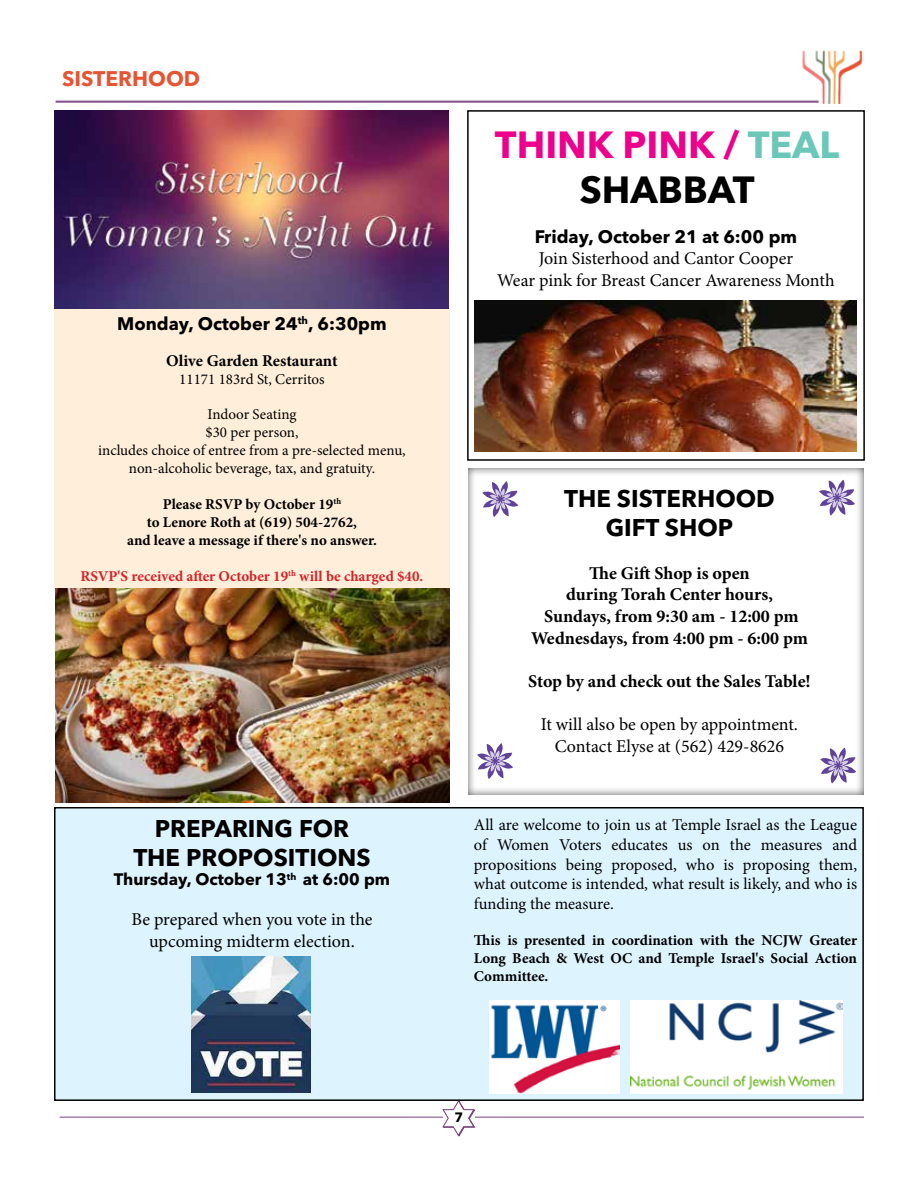
<style>
.page{position:relative;width:918px;height:1188px;background:#fff}
.page>*{position:absolute;margin:0;border:0;box-sizing:border-box;transform-origin:0 0}
.t1{font:700 37.5px/45px "Avenir Next LT Pro";color:#ec008c;text-align:center}
.t2{font:700 24px/28.8px "Avenir Next LT Pro";color:#000;text-align:center}
.t3{font:700 21px "Avenir Next LT Pro";color:#e55534}
.t4{font:18px/21.6px "Minion Pro";color:#000;text-align:center}
.t5{font:700 18px/21.6px "Minion Pro";color:#000;text-align:center}
.t6{font:700 18px "Avenir Next LT Pro";color:#000}
.t7{font:16.5px/19.8px "Minion Pro";letter-spacing:-.005em;color:#000;text-align:justify}
.t8{font:700 16.5px "Avenir Next LT Pro";color:#000}
.t9{font:700 16.5px "Minion Pro";letter-spacing:-.005em;color:#000}
.t10{font:700 15px/18px "Minion Pro";color:#000;text-align:center}
.t11{font:15px/18px "Minion Pro";color:#000;text-align:center}
.t12{font:700 15px "Minion Pro";color:#d2232a}
.t13{font:700 13.5px "Avenir Next LT Pro";color:#000}
.s1{color:#6bc7b8}
.s2{color:#000}
</style>
<div class="page">
<svg style="left:443px;top:1101px;width:32px;height:36px"></svg>
<hr style="left:475px;top:1117px;width:389px;height:1px;background:#79457f">
<hr style="left:60px;top:1117px;width:383px;height:1px;background:#79457f">
<img style="left:55px;top:50px;width:809px;height:54px">
<div style="left:55px;top:808px;width:808px;height:292px;background:#ddf4ff"></div>
<div style="left:54px;top:807px;width:810px;height:294px;border:2px solid #000"></div>
<div style="left:467px;top:466px;width:399px;height:330px;background:#000;opacity:.75"></div>
<svg style="left:482px;top:481px;width:36px;height:36px"></svg>
<svg style="left:819px;top:480px;width:36px;height:36px"></svg>
<svg style="left:477px;top:743px;width:36px;height:36px"></svg>
<svg style="left:820px;top:748px;width:36px;height:35px"></svg>
<div style="left:54px;top:309px;width:396px;height:280px;background:#ffeed9"></div>
<img style="left:54px;top:110px;width:395px;height:199px">
<img style="left:55px;top:589px;width:395px;height:214px">
<div style="left:467px;top:110px;width:398px;height:351px;border:2px solid #000"></div>
<img style="left:191px;top:956px;width:119px;height:136px">
<img style="left:475px;top:300px;width:381px;height:151px">
<img style="left:490px;top:1001px;width:130px;height:93px">
<img style="left:631px;top:1000px;width:211px;height:94px">
<p class="t3" style="left:62px;top:66px;width:140px">SISTERHOOD</p>
<p class="t6" style="left:117px;top:313px;width:271px">Monday, October 24<sup>th</sup>, 6:30pm</p>
<p class="t9" style="left:166px;top:350px;width:173px">Olive Garden Restaurant</p>
<p class="t11" style="left:179px;top:371px;width:147px">11171 183rd St, Cerritos</p>
<p class="t11" style="left:98px;top:405px;width:309px">Indoor Seating<br>$30 per person,<br>includes choice of entree from a pre-selected menu, non-alcoholic beverage, tax, and gratuity.</p>
<p class="t10" style="left:127px;top:495px;width:251px">Please RSVP by October 19<sup>th<br></sup>to Lenore Roth at (619) 504-2762,<br>and leave a message if there's no answer.</p>
<p class="t12" style="left:81px;top:565px;width:344px">RSVP'S received after October 19<sup>th</sup> will be charged $40.</p>
<h2 class="t2" style="left:133px;top:814px;width:239px">PREPARING FOR<br>THE PROPOSITIONS</h2>
<p class="t8" style="left:114px;top:870px;width:278px">Thursday, October 13<sup>th</sup> at 6:00 pm</p>
<p class="t4" style="left:131px;top:909px;width:243px">Be prepared when you vote in the upcoming midterm election.</p>
<h1 class="t1" style="left:495px;top:122px;width:346px">THINK PINK / <span class="s1">TEAL<br></span><span class="s2">SHABBAT</span></h1>
<p class="t6" style="left:535px;top:225px;width:264px">Friday, October 21 at 6:00 pm</p>
<p class="t4" style="left:497px;top:248px;width:339px">Join Sisterhood and Cantor Cooper<br>Wear pink for Breast Cancer Awareness Month</p>
<h2 class="t2" style="left:564px;top:484px;width:212px">THE SISTERHOOD<br>GIFT SHOP</h2>
<p class="t5" style="left:531px;top:562px;width:278px">The Gift Shop is open<br>during Torah Center hours,<br>Sundays, from 9:30 am - 12:00 pm<br>Wednesdays, from 4:00 pm - 6:00 pm</p>
<p class="t5" style="left:528px;top:670px;width:284px">Stop by and check out the Sales Table!</p>
<p class="t4" style="left:541px;top:714px;width:259px">It will also be open by appointment.<br>Contact Elyse at (562) 429-8626</p>
<p class="t7" style="left:474px;top:815px;width:385px">All are welcome to join us at Temple Israel as the League of Women Voters educates us on the measures and propositions being proposed, who is proposing them, what outcome is intended, what result is likely, and who is funding the measure.</p>
<p class="t10" style="left:474px;top:931px;width:385px;text-align:justify">This is presented in coordination with the NCJW Greater Long Beach &amp; West OC and Temple Israel's Social Action Committee.</p>
<p class="t13" style="left:455px;top:1109px;width:10px">7</p>
</div>
